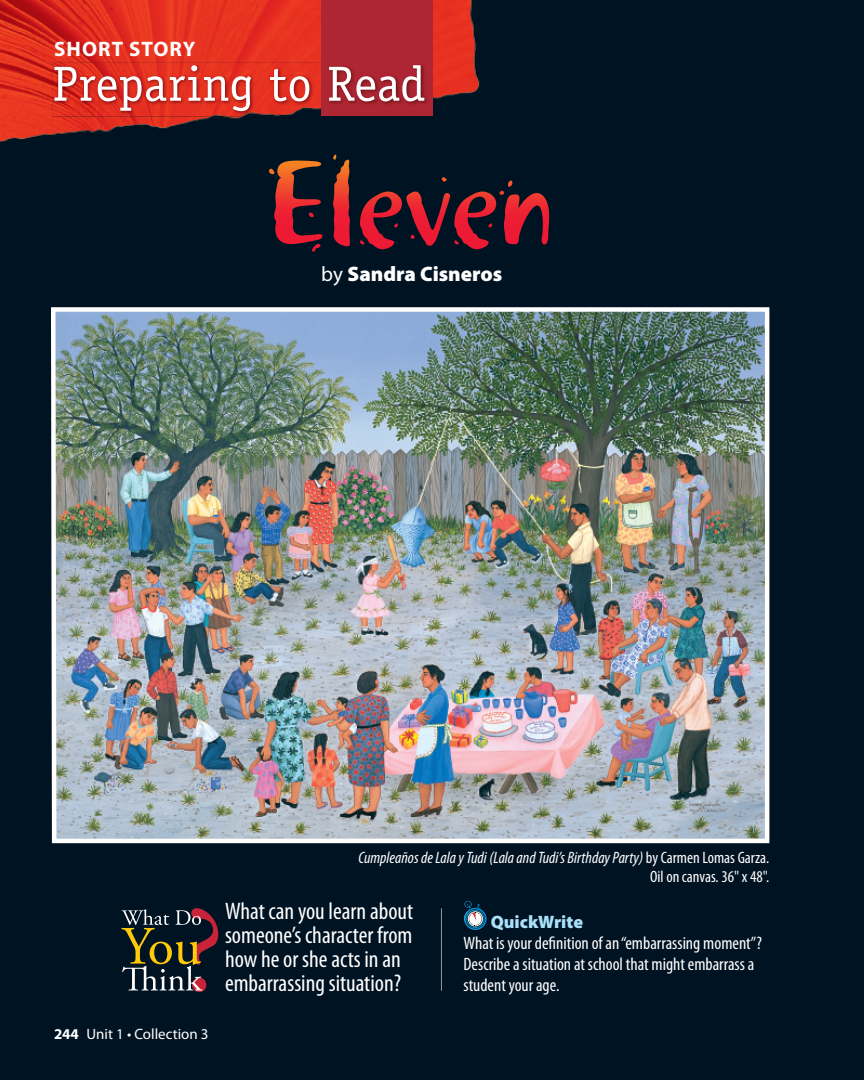
<style>
.page{position:relative;width:864px;height:1080px;background:#001322}
.page>*{position:absolute;margin:0;border:0;box-sizing:border-box;transform-origin:0 0}
.t1{font:condensed 24px/24px "Myriad Pro";color:#fff}
.t2{font:900 21px "Myriad Pro";color:#fff}
.t3{font:700 21px "Myriad Pro";letter-spacing:.05em;color:#fff}
.t4{font:condensed 18px/21px "Myriad Pro";color:#fff}
.t5{font:italic condensed 16.5px/18.8px "Myriad Pro";color:#fff;text-align:right}
.t6{font:15px "Myriad Pro";color:#fff}
.s1{font-weight:400}
.s2{font-weight:700}
.s3{font-style:normal}
.s4{font-weight:900;font-stretch:normal;color:#aae0f9}
</style>
<div class="page">
<svg style="left:121px;top:908px;width:97px;height:84px"></svg>
<img style="left:433px;top:0;width:47px;height:99px">
<img style="left:0;top:0;width:322px;height:143px">
<div style="left:322px;top:0;width:111px;height:116px;background:#ae2533"></div>
<img style="left:52px;top:63px;width:270px;height:53px">
<img style="left:416px;top:64px;width:12px;height:40px">
<svg style="left:54px;top:65px;width:370px;height:46px"></svg>
<hr style="left:441px;top:908px;width:1px;height:83px;background:#939598">
<img style="left:51px;top:307px;width:719px;height:537px">
<svg style="left:269px;top:155px;width:227px;height:97px"></svg>
<svg style="left:463px;top:901px;width:24px;height:30px"></svg>
<p class="t3" style="left:54px;top:41px;width:143px">SHORT STORY</p>
<p class="t2" style="left:321px;top:266px;width:183px"><span class="s1">by</span> Sandra Cisneros</p>
<p class="t6" style="left:54px;top:1028px;width:156px"><span class="s2">244</span> Unit 1 • Collection 3</p>
<p class="t5" style="left:359px;top:850px;width:412px">Cumpleaños de Lala y Tudi (Lala and Tudi’s Birthday Party) <span class="s3">by Carmen Lomas Garza.<br>Oil on canvas. 36" x 48".</span></p>
<p class="t1" style="left:225px;top:901px;width:190px">What can you learn about someone’s character from how he or she acts in an embarrassing situation?</p>
<p class="t4" style="left:464px;top:913px;width:300px;text-indent:27px"><span class="s4">QuickWrite<br></span>What is your definition of an “embarrassing moment”?<br>Describe a situation at school that might embarrass a student your age.</p>
</div>
